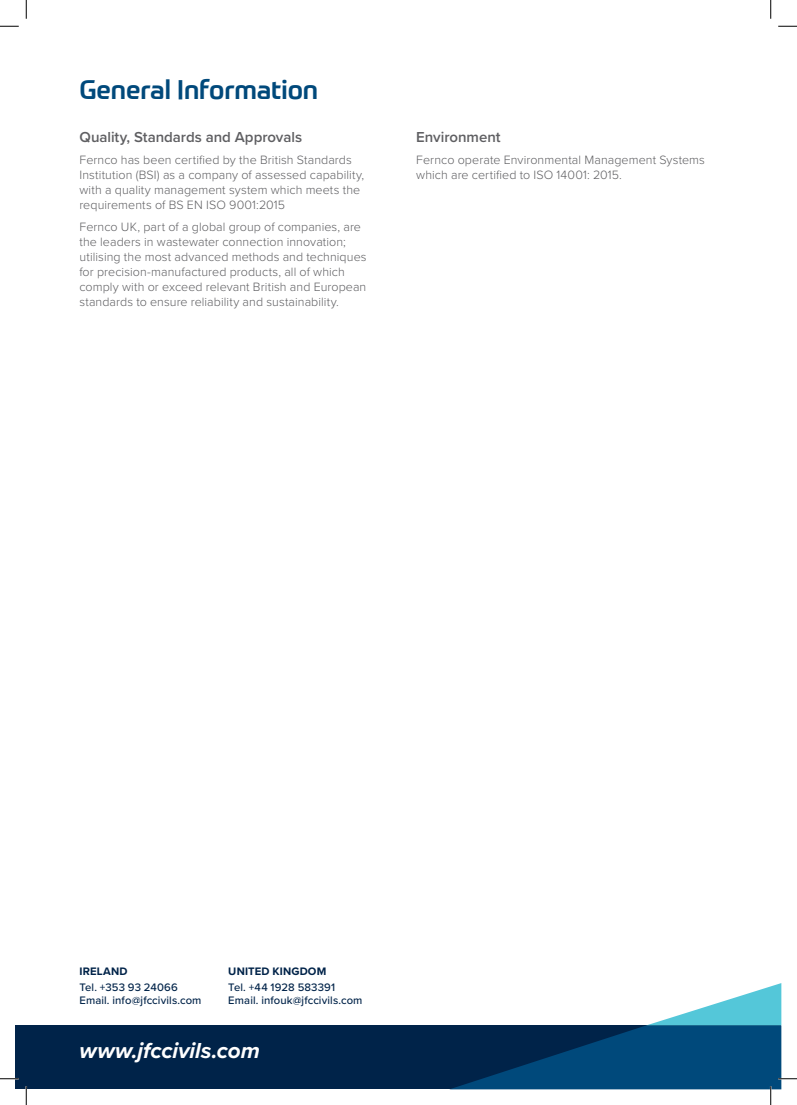
<style>
.page{position:relative;width:797px;height:1105px;background:#fff}
.page>*{position:absolute;margin:0;border:0;box-sizing:border-box;transform-origin:0 0}
.t1{font:500 26.25px "Prometo";letter-spacing:-.005em;color:#00497b}
.t2{font:italic 700 22.5px "Proxima Nova";letter-spacing:-.005em;color:#fff}
.t3{font:600 15px "Proxima Nova";color:#5f5f62}
.t4{font:300 12.5px/15px "Proxima Nova";letter-spacing:.005em;color:#5f5f62}
.t5{font:500 11.25px/13.8px "Proxima Nova";letter-spacing:.01em;color:#002349}
.t6{font:700 11.25px "Proxima Nova";letter-spacing:.015em;color:#002349}
</style>
<div class="page">
<div style="left:16px;top:1025px;width:765px;height:64px;background:#002349"></div>
<svg style="left:0;top:25px;width:19px;height:2px"></svg>
<svg style="left:778px;top:25px;width:19px;height:2px"></svg>
<svg style="left:0;top:1078px;width:19px;height:1px"></svg>
<svg style="left:25px;top:0;width:2px;height:19px"></svg>
<svg style="left:25px;top:1086px;width:2px;height:19px"></svg>
<svg style="left:770px;top:0;width:1px;height:19px"></svg>
<svg style="left:449px;top:983px;width:348px;height:122px"></svg>
<h1 class="t1" style="left:79px;top:74px;width:240px">General Information</h1>
<p class="t3" style="left:79px;top:126px;width:224px">Quality, Standards and Approvals</p>
<p class="t4" style="left:79px;top:152px;width:286px">Fernco has been certified by the British Standards Institution (BSI) as a company of assessed capability, with a quality management system which meets the requirements of BS EN ISO 9001:2015</p>
<p class="t4" style="left:79px;top:219px;width:288px">Fernco UK, part of a global group of companies, are the leaders in wastewater connection innovation; utilising the most advanced methods and techniques for precision-manufactured products, all of which comply with or exceed relevant British and European standards to ensure reliability and sustainability.</p>
<p class="t3" style="left:416px;top:126px;width:86px">Environment</p>
<p class="t4" style="left:416px;top:152px;width:290px">Fernco operate Environmental Management Systems which are certified to ISO 14001: 2015.</p>
<p class="t6" style="left:79px;top:963px;width:50px">IRELAND</p>
<p class="t5" style="left:79px;top:979px;width:124px">Tel. +353 93 24066<br>Email. info@jfccivils.com</p>
<p class="t6" style="left:228px;top:963px;width:99px">UNITED KINGDOM</p>
<p class="t5" style="left:228px;top:979px;width:136px">Tel. +44 1928 583391<br>Email. infouk@jfccivils.com</p>
<h2 class="t2" style="left:79px;top:1033px;width:182px">www.jfccivils.com</h2>
</div>
